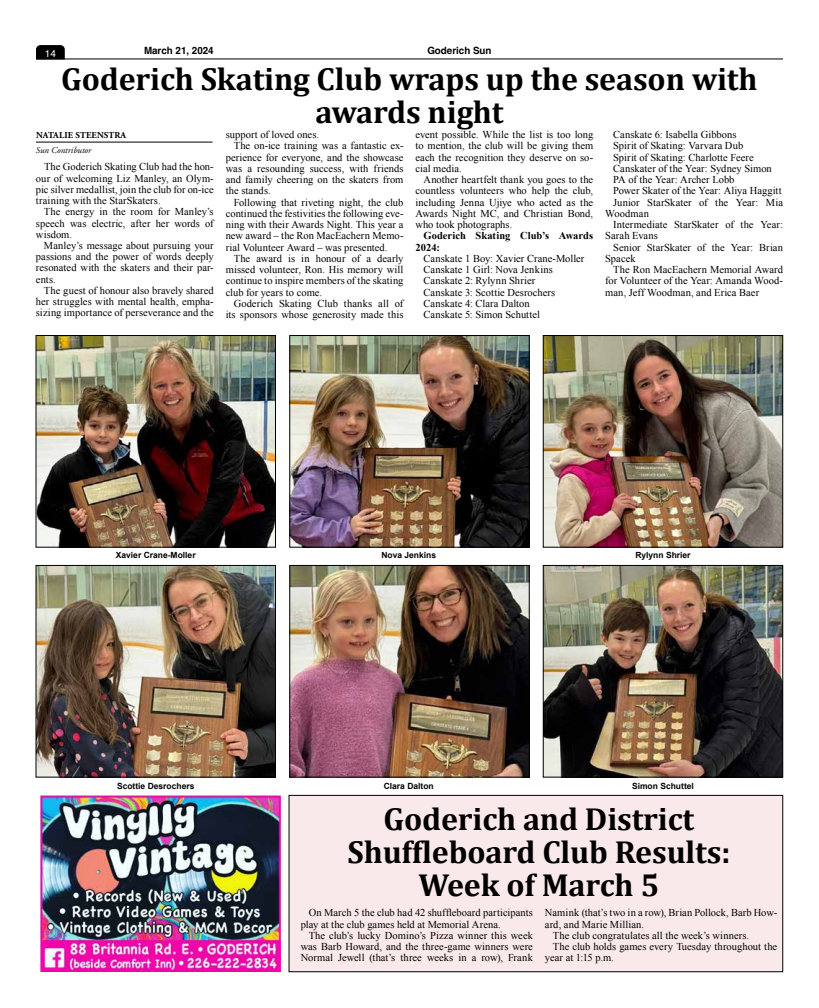
<style>
.page{position:relative;width:819px;height:1008px;background:#fff}
.page>*{position:absolute;margin:0;border:0;box-sizing:border-box;transform-origin:0 0}
.t1{font:700 32px/33px "Cambria";letter-spacing:-.005em;color:#000;text-align:center}
.t2{font:10.5px/11.2px "Times New Roman";letter-spacing:.005em;color:#000;text-align:justify}
.t3{font:700 10.5px/11.2px "Times New Roman";color:#000}
.t4{font:700 10px "Helvetica";color:#000}
.t5{font:10px "Helvetica";color:#fff}
.t6{font:700 9px "Adobe Garamond Pro";letter-spacing:.015em;color:#000}
.t7{font:italic 9px "Adobe Garamond Pro";color:#000}
.t8{font:700 8.5px "Arial";color:#000}
</style>
<div class="page">
<svg style="left:36px;top:45px;width:29px;height:13px"></svg>
<hr style="left:36px;top:58px;width:747px;height:1px;background:#000">
<img style="left:40px;top:795px;width:240px;height:177px">
<div style="left:289px;top:795px;width:494px;height:177px;background:#f9e9ea"></div>
<div style="left:289px;top:795px;width:494px;height:177px;border:1px solid #000"></div>
<hr style="left:36px;top:142px;width:177px;height:1px;background:#000">
<img style="left:38px;top:337px;width:236px;height:208px">
<div style="left:36px;top:335px;width:240px;height:212px;border:1px solid #000"></div>
<img style="left:38px;top:567px;width:236px;height:208px">
<div style="left:36px;top:565px;width:240px;height:212px;border:1px solid #000"></div>
<img style="left:292px;top:337px;width:236px;height:208px">
<div style="left:290px;top:335px;width:240px;height:212px;border:1px solid #000"></div>
<img style="left:292px;top:567px;width:236px;height:208px">
<div style="left:290px;top:565px;width:240px;height:212px;border:1px solid #000"></div>
<img style="left:545px;top:337px;width:236px;height:208px">
<div style="left:543px;top:335px;width:240px;height:212px;border:1px solid #000"></div>
<img style="left:545px;top:567px;width:236px;height:208px">
<div style="left:543px;top:565px;width:240px;height:212px;border:1px solid #000"></div>
<p class="t5" style="left:45px;top:46px;width:13px">14</p>
<p class="t4" style="left:144px;top:45px;width:71px">March 21, 2024</p>
<p class="t4" style="left:427px;top:45px;width:66px">Goderich Sun</p>
<h1 class="t1" style="left:61px;top:61px;width:698px">Goderich Skating Club wraps up the season with awards night</h1>
<p class="t2" style="left:36px;top:161px;width:179px;text-indent:8px">The Goderich Skating Club had the hon&shy;our of welcoming Liz Manley, an Olym&shy;pic silver medallist, join the club for on-ice training with the StarSkaters.</p>
<p class="t2" style="left:36px;top:206px;width:179px;text-indent:8px">The energy in the room for Manley’s speech was electric, after her words of wisdom.</p>
<p class="t2" style="left:36px;top:240px;width:179px;text-indent:8px">Manley’s message about pursuing your passions and the power of words deeply resonated with the skaters and their par&shy;ents.</p>
<p class="t2" style="left:36px;top:285px;width:179px;text-indent:8px">The guest of honour also bravely shared her struggles with mental health, empha&shy;sizing importance of perseverance and the</p>
<p class="t2" style="left:613px;top:129px;width:125px">Canskate 6: Isabella Gibbons</p>
<p class="t2" style="left:613px;top:140px;width:132px">Spirit of Skating: Varvara Dub</p>
<p class="t2" style="left:613px;top:151px;width:142px">Spirit of Skating: Charlotte Feere</p>
<p class="t2" style="left:613px;top:163px;width:160px">Canskater of the Year: Sydney Simon</p>
<p class="t2" style="left:613px;top:174px;width:123px">PA of the Year: Archer Lobb</p>
<p class="t2" style="left:613px;top:185px;width:170px">Power Skater of the Year: Aliya Haggitt</p>
<p class="t2" style="left:613px;top:196px;width:171px">Junior StarSkater of the Year: Mia</p>
<p class="t2" style="left:605px;top:208px;width:45px">Woodman</p>
<p class="t2" style="left:613px;top:219px;width:171px">Intermediate StarSkater of the Year:</p>
<p class="t2" style="left:605px;top:230px;width:54px">Sarah Evans</p>
<p class="t2" style="left:613px;top:241px;width:171px">Senior StarSkater of the Year: Brian</p>
<p class="t2" style="left:605px;top:253px;width:32px">Spacek</p>
<p class="t2" style="left:613px;top:264px;width:171px">The Ron MacEachern Memorial Award</p>
<p class="t2" style="left:605px;top:275px;width:179px">for Volunteer of the Year: Amanda Wood-</p>
<p class="t2" style="left:605px;top:286px;width:155px">man, Jeff Woodman, and Erica Baer</p>
<p class="t2" style="left:415px;top:129px;width:179px">event possible. While the list is too long to mention, the club will be giving them each the recognition they deserve on so&shy;cial media.</p>
<p class="t2" style="left:415px;top:174px;width:179px;text-indent:8px">Another heartfelt thank you goes to the countless volunteers who help the club, including Jenna Ujiye who acted as the Awards Night MC, and Christian Bond, who took photographs.</p>
<p class="t3" style="left:415px;top:230px;width:179px;text-indent:8px">Goderich Skating Club’s Awards<br>2024:</p>
<p class="t2" style="left:423px;top:253px;width:162px;text-align:left">Canskate 1 Boy: Xavier Crane-Moller<br>Canskate 1 Girl: Nova Jenkins<br>Canskate 2: Rylynn Shrier<br>Canskate 3: Scottie Desrochers<br>Canskate 4: Clara Dalton<br>Canskate 5: Simon Schuttel</p>
<p class="t2" style="left:226px;top:129px;width:95px">support of loved ones.</p>
<p class="t2" style="left:234px;top:140px;width:171px">The on-ice training was a fantastic ex-</p>
<p class="t2" style="left:226px;top:151px;width:179px">perience for everyone, and the showcase</p>
<p class="t2" style="left:226px;top:163px;width:179px">was a resounding success, with friends</p>
<p class="t2" style="left:226px;top:174px;width:179px">and family cheering on the skaters from</p>
<p class="t2" style="left:226px;top:185px;width:46px">the stands.</p>
<p class="t2" style="left:234px;top:196px;width:171px">Following that riveting night, the club</p>
<p class="t2" style="left:226px;top:208px;width:179px">continued the festivities the following eve-</p>
<p class="t2" style="left:226px;top:219px;width:179px">ning with their Awards Night. This year a</p>
<p class="t2" style="left:226px;top:230px;width:179px">new award – the Ron MacEachern Memo-</p>
<p class="t2" style="left:226px;top:241px;width:163px">rial Volunteer Award – was presented.</p>
<p class="t2" style="left:234px;top:253px;width:171px">The award is in honour of a dearly</p>
<p class="t2" style="left:226px;top:264px;width:179px">missed volunteer, Ron. His memory will</p>
<p class="t2" style="left:226px;top:275px;width:179px">continue to inspire members of the skating</p>
<p class="t2" style="left:226px;top:286px;width:98px">club for years to come.</p>
<p class="t2" style="left:234px;top:298px;width:171px">Goderich Skating Club thanks all of</p>
<p class="t2" style="left:226px;top:309px;width:179px">its sponsors whose generosity made this</p>
<p class="t6" style="left:36px;top:129px;width:92px">NATALIE STEENSTRA</p>
<p class="t7" style="left:36px;top:144px;width:57px">Sun Contributor</p>
<p class="t8" style="left:116px;top:549px;width:81px">Xavier Crane-Moller</p>
<p class="t8" style="left:117px;top:780px;width:79px">Scottie Desrochers</p>
<p class="t8" style="left:381px;top:549px;width:56px">Nova Jenkins</p>
<p class="t8" style="left:384px;top:780px;width:52px">Clara Dalton</p>
<p class="t8" style="left:635px;top:549px;width:57px">Rylynn Shrier</p>
<p class="t8" style="left:632px;top:780px;width:63px">Simon Schuttel</p>
<h1 class="t1" style="left:347px;top:801px;width:384px">Goderich and District<br>Shuffleboard Club Results:<br>Week of March 5</h1>
<p class="t2" style="left:301px;top:907px;width:234px;text-indent:8px">On March 5 the club had 42 shuffleboard participants play at the club games held at Memorial Arena.</p>
<p class="t2" style="left:301px;top:929px;width:234px;text-indent:8px">The club’s lucky Domino’s Pizza winner this week was Barb Howard, and the three-game winners were Normal Jewell (that’s three weeks in a row), Frank</p>
<p class="t2" style="left:545px;top:907px;width:234px">Namink (that’s two in a row), Brian Pollock, Barb How-</p>
<p class="t2" style="left:545px;top:918px;width:101px">ard, and Marie Millian.</p>
<p class="t2" style="left:553px;top:929px;width:198px">The club congratulates all the week’s winners.</p>
<p class="t2" style="left:553px;top:941px;width:226px">The club holds games every Tuesday throughout the</p>
<p class="t2" style="left:545px;top:952px;width:70px">year at 1:15 p.m.</p>
</div>
